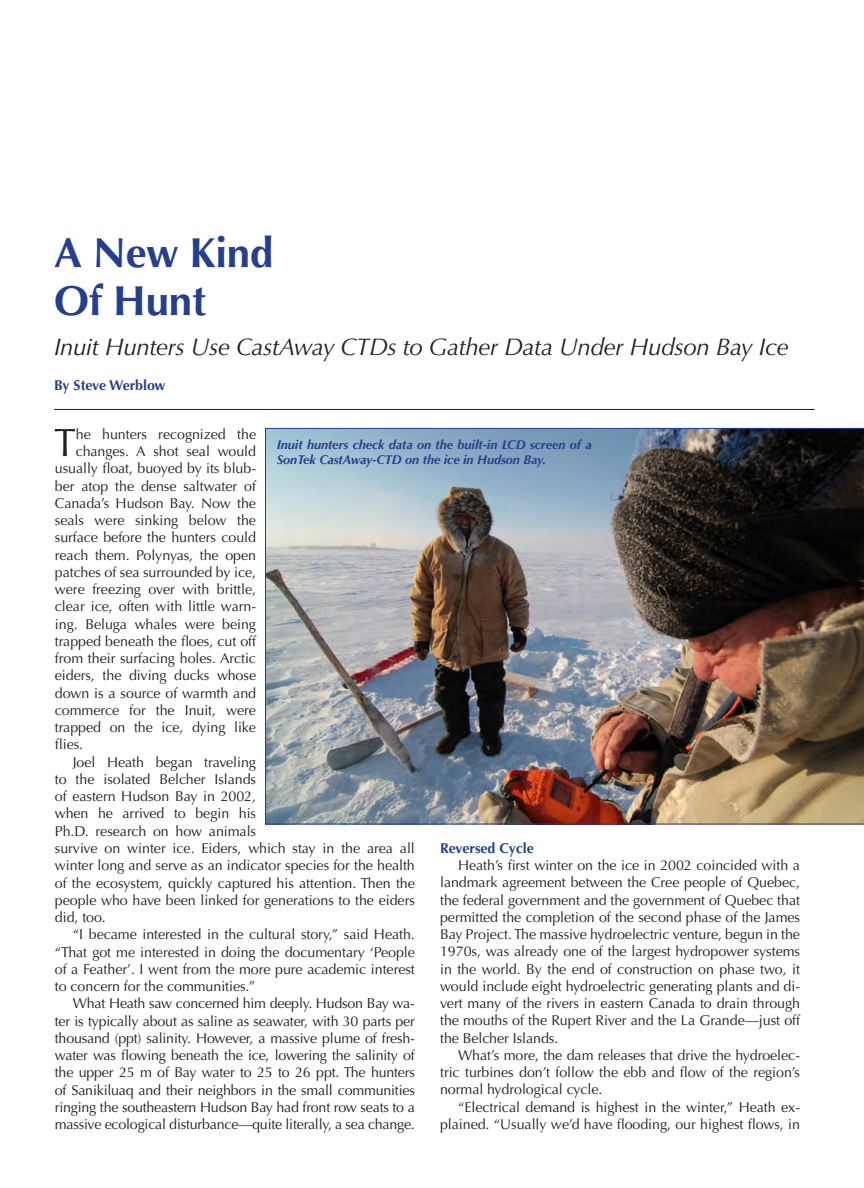
<style>
.page{position:relative;width:864px;height:1188px;background:#fff}
.page>*{position:absolute;margin:0;border:0;box-sizing:border-box;transform-origin:0 0}
.Headline{font:700 42px "Optima LT Std";letter-spacing:-.005em;color:#253f8e}
.Lead_paragraph{font:39.45px "Optima LT Std";color:#231f20}
.Deck{font:italic 24px "Optima LT Std";letter-spacing:-.015em;color:#231f20}
.Body_Text{font:14.25px/17.2px "Optima LT Std";letter-spacing:-.005em;color:#231f20;text-align:justify}
.Lead_paragraph-2{font:14.25px "Optima LT Std";letter-spacing:-.005em;color:#231f20}
.AuthorTitle_Name{font:700 14.25px "Optima LT Std";letter-spacing:-.005em;color:#253f8e}
.Article_Subhead{font:700 14.25px "Optima LT Std";letter-spacing:-.005em;color:#253f8e}
.t1{font:italic 700 12.75px/15.8px "Optima LT Std";letter-spacing:-.005em;color:#253f8e}
</style>
<div class="page">
<hr style="left:54px;top:409px;width:760px;height:1px;background:#231f20">
<img style="left:265px;top:428px;width:599px;height:396px">
<p class="Headline" style="left:54px;top:228px;width:221px">A New Kind</p>
<p class="Headline" style="left:54px;top:276px;width:153px">Of Hunt</p>
<p class="Deck" style="left:54px;top:333px;width:736px">Inuit Hunters Use CastAway CTDs to Gather Data Under Hudson Bay Ice</p>
<p class="AuthorTitle_Name" style="left:54px;top:376px;width:113px">By Steve Werblow</p>
<p class="Lead_paragraph" style="left:54px;top:420px;width:23px">T</p>
<p class="Lead_paragraph-2" style="left:76px;top:426px;width:182px">he hunters recognized the</p>
<p class="t1" style="left:277px;top:436px;width:316px">Inuit hunters check data on the built-in LCD screen of a<br>SonTek CastAway-CTD on the ice in Hudson Bay.</p>
<p class="Lead_paragraph-2" style="left:76px;top:443px;width:182px">changes. A shot seal would</p>
<p class="Lead_paragraph-2" style="left:55px;top:460px;width:203px">usually float, buoyed by its blub-</p>
<p class="Lead_paragraph-2" style="left:55px;top:478px;width:203px">ber atop the dense saltwater of</p>
<p class="Lead_paragraph-2" style="left:55px;top:495px;width:203px">Canada’s Hudson Bay. Now the</p>
<p class="Lead_paragraph-2" style="left:55px;top:512px;width:203px">seals were sinking below the</p>
<p class="Lead_paragraph-2" style="left:55px;top:529px;width:203px">surface before the hunters could</p>
<p class="Lead_paragraph-2" style="left:55px;top:547px;width:203px">reach them. Polynyas, the open</p>
<p class="Lead_paragraph-2" style="left:55px;top:564px;width:203px">patches of sea surrounded by ice,</p>
<p class="Lead_paragraph-2" style="left:55px;top:581px;width:203px">were freezing over with brittle,</p>
<p class="Lead_paragraph-2" style="left:55px;top:598px;width:203px">clear ice, often with little warn-</p>
<p class="Lead_paragraph-2" style="left:55px;top:616px;width:203px">ing. Beluga whales were being</p>
<p class="Lead_paragraph-2" style="left:55px;top:633px;width:203px">trapped beneath the floes, cut off</p>
<p class="Lead_paragraph-2" style="left:55px;top:650px;width:203px">from their surfacing holes. Arctic</p>
<p class="Lead_paragraph-2" style="left:55px;top:667px;width:203px">eiders, the diving ducks whose</p>
<p class="Lead_paragraph-2" style="left:55px;top:685px;width:203px">down is a source of warmth and</p>
<p class="Lead_paragraph-2" style="left:55px;top:702px;width:203px">commerce for the Inuit, were</p>
<p class="Lead_paragraph-2" style="left:55px;top:719px;width:203px">trapped on the ice, dying like</p>
<p class="Lead_paragraph-2" style="left:55px;top:736px;width:30px">flies.</p>
<p class="Body_Text" style="left:55px;top:753px;width:362px;text-align:left;text-indent:18px">Joel Heath began traveling<br>to the isolated Belcher Islands<br>of eastern Hudson Bay in 2002,<br>when he arrived to begin his<br>Ph.D. research on how animals<br>survive on winter ice. Eiders, which stay in the area all winter long and serve as an indicator species for the health of the ecosystem, quickly captured his attention. Then the people who have been linked for generations to the eiders did, too.</p>
<p class="Body_Text" style="left:55px;top:926px;width:362px;text-indent:18px">“I became interested in the cultural story,” said Heath. “That got me interested in doing the documentary ‘People of a Feather’. I went from the more pure academic interest to concern for the communities.”</p>
<p class="Body_Text" style="left:55px;top:995px;width:362px;text-indent:18px">What Heath saw concerned him deeply. Hudson Bay wa&shy;ter is typically about as saline as seawater, with 30 parts per thousand (ppt) salinity. However, a massive plume of fresh&shy;water was flowing beneath the ice, lowering the salinity of the upper 25 m of Bay water to 25 to 26 ppt. The hunters of Sanikiluaq and their neighbors in the small communities ringing the southeastern Hudson Bay had front row seats to a massive ecological disturbance—quite literally, a sea change.</p>
<p class="Article_Subhead" style="left:440px;top:840px;width:95px">Reversed Cycle</p>
<p class="Body_Text" style="left:440px;top:857px;width:362px;text-indent:18px">Heath’s first winter on the ice in 2002 coincided with a landmark agreement between the Cree people of Quebec, the federal government and the government of Quebec that permitted the completion of the second phase of the James Bay Project. The massive hydroelectric venture, begun in the 1970s, was already one of the largest hydropower systems in the world. By the end of construction on phase two, it would include eight hydroelectric generating plants and di&shy;vert many of the rivers in eastern Canada to drain through the mouths of the Rupert River and the La Grande—just off the Belcher Islands.</p>
<p class="Body_Text" style="left:440px;top:1047px;width:362px;text-indent:18px">What’s more, the dam releases that drive the hydroelec&shy;tric turbines don’t follow the ebb and flow of the region’s normal hydrological cycle.</p>
<p class="Body_Text" style="left:440px;top:1098px;width:362px;text-align:right">“Electrical demand is highest in the winter,” Heath ex&shy;plained. “Usually we’d have flooding, our highest flows, in</p>
</div>
